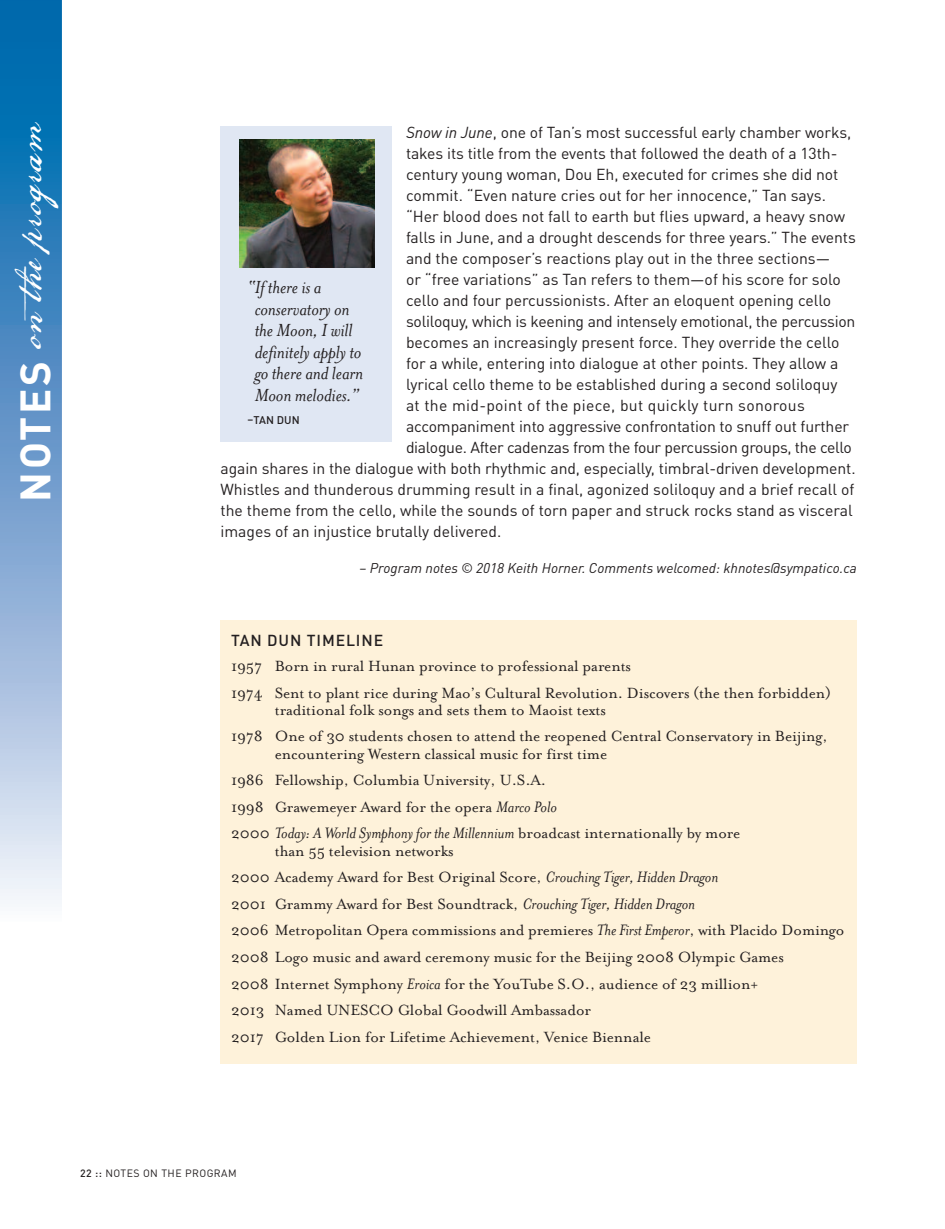
<style>
.page{position:relative;width:945px;height:1229px;background:#fff}
.page>*{position:absolute;margin:0;border:0;box-sizing:border-box;transform-origin:0 0}
.t1{font:42px "P22 Declaration Script";color:#fff}
.t2{font:italic 20.12px/21.5px "Mrs Eaves";letter-spacing:-.005em;color:#231f20}
.t3{font:italic 17.32px "Mrs Eaves";letter-spacing:-.005em;color:#231f20}
.t4{font:16.97px/26.6px "Mrs Eaves Roman";letter-spacing:-.005em;color:#231f20}
.t5{font:15.75px "DINOT";letter-spacing:-.005em;color:#231f20}
.t6{font:15.75px "DINOT";letter-spacing:.02em;color:#231f20}
.t7{font:500 15.75px "DINOT";letter-spacing:.055em;color:#231f20}
.t8{font:italic 14px "DINOT";color:#231f20}
.t9{font:500 11.03px "DINOT";letter-spacing:.01em;color:#231f20}
.t10{font:10.5px "DINOT";letter-spacing:.04em;color:#231f20}
.s1{font-family:"DINOT";font-weight:700}
.s2{font-style:italic}
.s3{font-family:"Mrs Eaves";font-style:italic;font-size:17.32px}
.s4{font-family:"Mrs Eaves Roman";font-style:normal;font-size:16.97px}
.s5{font-weight:500}
</style>
<div class="page">
<svg style="left:0;top:0;width:62px;height:904px;background:#6a9fcd"></svg>
<div style="left:220px;top:620px;width:637px;height:443px;background:#fef2da"></div>
<div style="left:220px;top:126px;width:172px;height:315px;background:#e0e7f3"></div>
<img style="left:240px;top:140px;width:135px;height:128px">
<h1 class="t1" style="left:8px;top:502px;width:381px;rotate:-90deg"><span class="s1">NOTES</span> on the program</h1>
<p class="t5" style="left:406px;top:127px;width:447px"><span class="s2">Snow in June</span>, one of Tan’s most successful early chamber works,</p>
<p class="t5" style="left:406px;top:148px;width:433px">takes its title from the events that followed the death of a 13th-</p>
<p class="t5" style="left:406px;top:169px;width:434px">century young woman, Dou Eh, executed for crimes she did not</p>
<p class="t5" style="left:406px;top:190px;width:421px">commit. “Even nature cries out for her innocence,” Tan says.</p>
<p class="t5" style="left:406px;top:211px;width:441px">“Her blood does not fall to earth but flies upward, a heavy snow</p>
<p class="t5" style="left:406px;top:232px;width:451px">falls in June, and a drought descends for three years.” The events</p>
<p class="t5" style="left:406px;top:253px;width:426px">and the composer’s reactions play out in the three sections—</p>
<p class="t5" style="left:406px;top:274px;width:436px">or “free variations” as Tan refers to them—of his score for solo</p>
<p class="t5" style="left:406px;top:295px;width:427px">cello and four percussionists. After an eloquent opening cello</p>
<p class="t5" style="left:406px;top:316px;width:451px">soliloquy, which is keening and intensely emotional, the percussion</p>
<p class="t5" style="left:406px;top:337px;width:435px">becomes an increasingly present force. They override the cello</p>
<p class="t5" style="left:406px;top:358px;width:434px">for a while, entering into dialogue at other points. They allow a</p>
<p class="t5" style="left:406px;top:379px;width:433px">lyrical cello theme to be established during a second soliloquy</p>
<p class="t6" style="left:406px;top:400px;width:400px">at the mid-point of the piece, but quickly turn sonorous</p>
<p class="t5" style="left:406px;top:421px;width:445px">accompaniment into aggressive confrontation to snuff out further</p>
<p class="t5" style="left:406px;top:442px;width:447px">dialogue. After cadenzas from the four percussion groups, the cello</p>
<p class="t5" style="left:220px;top:463px;width:637px">again shares in the dialogue with both rhythmic and, especially, timbral-driven development.</p>
<p class="t5" style="left:220px;top:484px;width:635px">Whistles and thunderous drumming result in a final, agonized soliloquy and a brief recall of</p>
<p class="t5" style="left:220px;top:505px;width:634px">the theme from the cello, while the sounds of torn paper and struck rocks stand as visceral</p>
<p class="t5" style="left:220px;top:526px;width:282px">images of an injustice brutally delivered.</p>
<p class="t8" style="left:360px;top:563px;width:499px">– Program notes © 2018 Keith Horner. Comments welcomed: khnotes@sympatico.ca</p>
<p class="t2" style="left:255px;top:275px;width:110px;text-indent:-7px">“If there is a conservatory on the Moon, I will definitely apply to go there and learn<br>Moon melodies.”</p>
<p class="t9" style="left:247px;top:416px;width:54px">–TAN DUN</p>
<p class="t7" style="left:231px;top:634px;width:154px">TAN DUN TIMELINE</p>
<p class="t4" style="left:231px;top:652px;width:602px">1957 Born in rural Hunan province to professional parents<br>1974 Sent to plant rice during Mao’s Cultural Revolution. Discovers (the then forbidden)</p>
<p class="t4" style="left:231px;top:695px;width:598px;text-indent:44px">traditional folk songs and sets them to Maoist texts<br>1978 One of 30 students chosen to attend the reopened Central Conservatory in Beijing,</p>
<p class="t4" style="left:231px;top:739px;width:378px;text-indent:44px">encountering Western classical music for first time<br>1986 Fellowship, Columbia University, U.S.A.<br>1998 Grawemeyer Award for the opera <span class="s3">Marco Polo</span></p>
<p class="t3" style="left:231px;top:822px;width:511px"><span class="s4">2000</span> Today: A World Symphony for the Millennium <span class="s4">broadcast internationally by more</span></p>
<p class="t4" style="left:231px;top:836px;width:615px;text-indent:44px">than 55 television networks<br>2000 Academy Award for Best Original Score, <span class="s3">Crouching Tiger, Hidden Dragon<br></span>2001 Grammy Award for Best Soundtrack, <span class="s3">Crouching Tiger, Hidden Dragon<br></span>2006 Metropolitan Opera commissions and premieres <span class="s3">The First Emperor</span>, with Placido Domingo 2008 Logo music and award ceremony music for the Beijing 2008 Olympic Games<br>2008 Internet Symphony <span class="s3">Eroica</span> for the YouTube S.O., audience of 23 million+<br>2013 Named UNESCO Global Goodwill Ambassador<br>2017 Golden Lion for Lifetime Achievement, Venice Biennale</p>
<p class="t10" style="left:80px;top:1169px;width:158px"><span class="s5">22 ::</span> NOTES ON THE PROGRAM</p>
</div>
